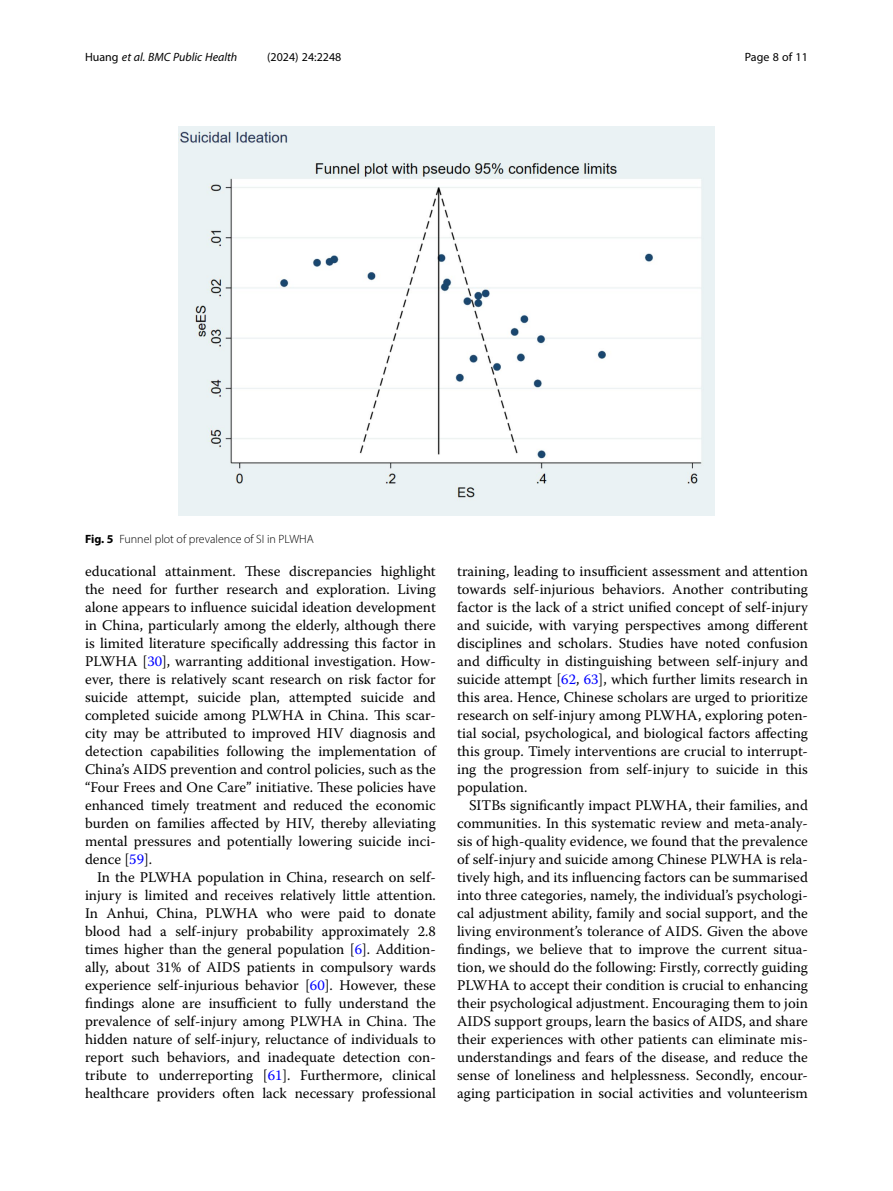
<style>
.page{position:relative;width:893px;height:1191px;background:#fff}
.page>*{position:absolute;margin:0;border:0;box-sizing:border-box;transform-origin:0 0}
.Body_Text_Indent{font:14.7px/18px "Warnock Pro";color:#000;text-align:justify}
.Figure_Caption{font:300 12px "Myriad Pro";color:#000}
.t1{font:italic 12px "Myriad Pro";color:#000}
.t2{font:12px "Myriad Pro";color:#000}
.s1{font-style:normal}
.s2{font-weight:700}
.s3{color:#00f}
</style>
<div class="page">
<img style="left:179px;top:126px;width:535px;height:390px">
<p class="t1" style="left:85px;top:50px;width:154px"><span class="s1">Huang</span> et al. BMC Public Health</p>
<p class="t2" style="left:267px;top:50px;width:76px">(2024) 24:2248</p>
<p class="t2" style="left:745px;top:50px;width:65px">Page 8 of 11</p>
<p class="Figure_Caption" style="left:85px;top:531px;width:230px"><span class="s2">Fig. 5</span> Funnel plot of prevalence of SI in PLWHA</p>
<p class="Body_Text_Indent" style="left:85px;top:562px;width:352px">educational attainment. These discrepancies highlight the need for further research and exploration. Living alone appears to influence suicidal ideation development in China, particularly among the elderly, although there is limited literature specifically addressing this factor in PLWHA [<span class="s3">30</span>], warranting additional investigation. How&shy;ever, there is relatively scant research on risk factor for suicide attempt, suicide plan, attempted suicide and completed suicide among PLWHA in China. This scar&shy;city may be attributed to improved HIV diagnosis and detection capabilities following the implementation of China’s AIDS prevention and control policies, such as the “Four Frees and One Care” initiative. These policies have enhanced timely treatment and reduced the economic burden on families affected by HIV, thereby alleviating mental pressures and potentially lowering suicide inci&shy;dence [<span class="s3">59</span>].</p>
<p class="Body_Text_Indent" style="left:85px;top:868px;width:352px;text-indent:12px">In the PLWHA population in China, research on self&shy;injury is limited and receives relatively little attention.<br>In Anhui, China, PLWHA who were paid to donate blood had a self-injury probability approximately 2.8 times higher than the general population [<span class="s3">6</span>]. Addition&shy;ally, about 31% of AIDS patients in compulsory wards experience self-injurious behavior [<span class="s3">60</span>]. However, these findings alone are insufficient to fully understand the prevalence of self-injury among PLWHA in China. The hidden nature of self-injury, reluctance of individuals to report such behaviors, and inadequate detection con&shy;tribute to underreporting [<span class="s3">61</span>]. Furthermore, clinical healthcare providers often lack necessary professional</p>
<p class="Body_Text_Indent" style="left:457px;top:562px;width:352px">training, leading to insufficient assessment and attention towards self-injurious behaviors. Another contributing factor is the lack of a strict unified concept of self-injury and suicide, with varying perspectives among different disciplines and scholars. Studies have noted confusion and difficulty in distinguishing between self-injury and suicide attempt [<span class="s3">62</span>, <span class="s3">63</span>], which further limits research in this area. Hence, Chinese scholars are urged to prioritize research on self-injury among PLWHA, exploring poten&shy;tial social, psychological, and biological factors affecting this group. Timely interventions are crucial to interrupt&shy;ing the progression from self-injury to suicide in this population.</p>
<p class="Body_Text_Indent" style="left:457px;top:796px;width:352px;text-indent:12px">SITBs significantly impact PLWHA, their families, and communities. In this systematic review and meta-analy&shy;sis of high-quality evidence, we found that the prevalence of self-injury and suicide among Chinese PLWHA is rela&shy;tively high, and its influencing factors can be summarised into three categories, namely, the individual’s psychologi&shy;cal adjustment ability, family and social support, and the living environment’s tolerance of AIDS. Given the above findings, we believe that to improve the current situa&shy;tion, we should do the following: Firstly, correctly guiding PLWHA to accept their condition is crucial to enhancing their psychological adjustment. Encouraging them to join AIDS support groups, learn the basics of AIDS, and share their experiences with other patients can eliminate mis&shy;understandings and fears of the disease, and reduce the sense of loneliness and helplessness. Secondly, encour&shy;aging participation in social activities and volunteerism</p>
</div>
